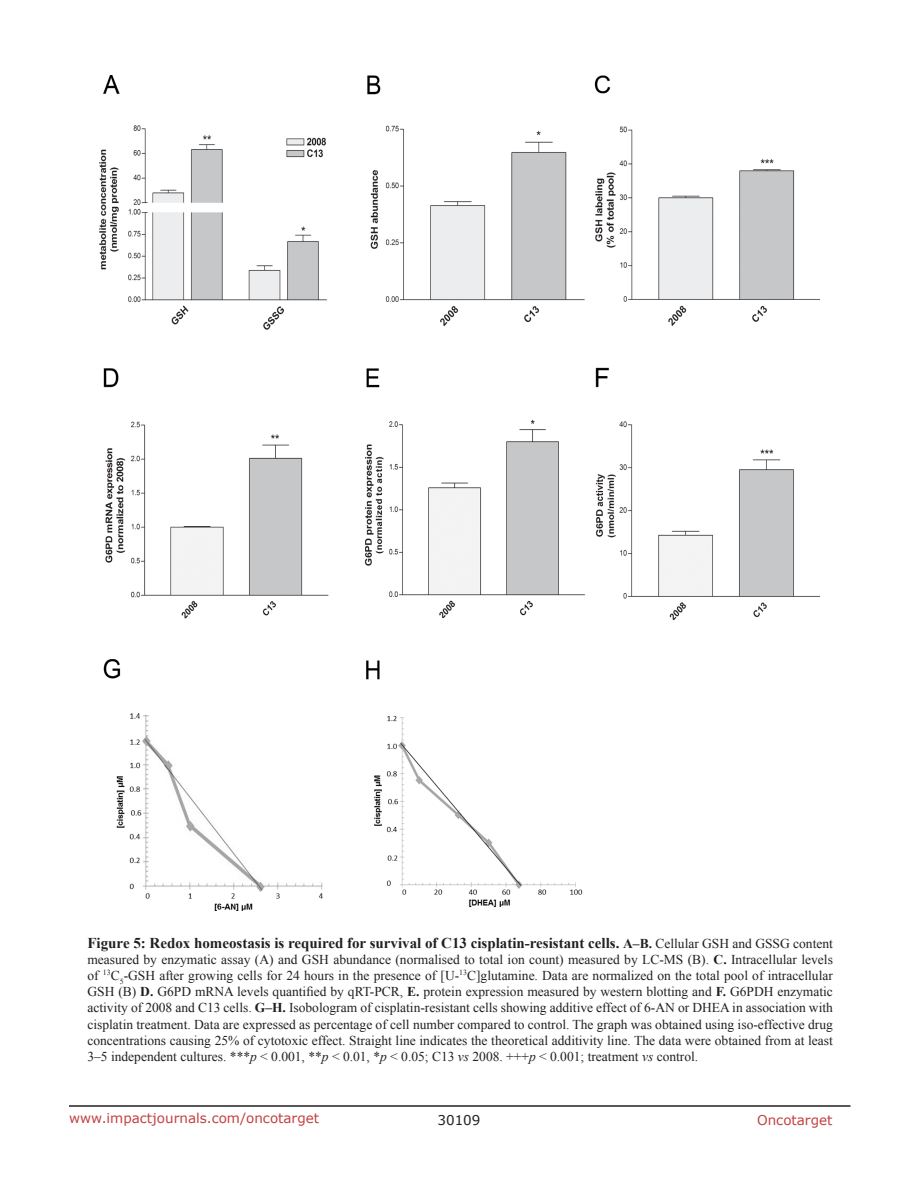
<style>
.page{position:relative;width:918px;height:1188px;background:#fff}
.page>*{position:absolute;margin:0;border:0;box-sizing:border-box;transform-origin:0 0}
.FigureText{font:700 15px "Times New Roman";color:#231f20}
.FigureText-2{font:13.5px/16.2px "Times New Roman";color:#231f20;text-align:justify}
.t1{font:13.5px "Verdana";color:#c24141}
.t2{font:13.5px "Verdana";color:#231f20}
.s1{font-size:13.5px}
.s2{font-weight:400;font-size:13.5px}
.s3{font-weight:700}
.s4{font-style:italic}
</style>
<div class="page">
<hr style="left:69px;top:1105px;width:781px;height:2px;background:#231f20">
<img style="left:99px;top:76px;width:720px;height:834px">
<p class="FigureText" style="left:87px;top:932px;width:747px">Figure 5: Redox homeostasis is required for survival of C13 cisplatin-resistant cells. <span class="s1">A–B.</span> <span class="s2">Cellular GSH and GSSG content</span></p>
<p class="FigureText-2" style="left:87px;top:951px;width:747px">measured by enzymatic assay (A) and GSH abundance (normalised to total ion count) measured by LC-MS (B). <span class="s3">C.</span> Intracellular levels of <sup>13</sup>C<sub>5</sub>-GSH after growing cells for 24 hours in the presence of [U-<sup>13</sup>C]glutamine. Data are normalized on the total pool of intracellular GSH (B) <span class="s3">D.</span> G6PD mRNA levels quantified by qRT-PCR, <span class="s3">E.</span> protein expression measured by western blotting and <span class="s3">F.</span> G6PDH enzymatic activity of 2008 and C13 cells. <span class="s3">G–H.</span> Isobologram of cisplatin-resistant cells showing additive effect of 6-AN or DHEA in association with cisplatin treatment. Data are expressed as percentage of cell number compared to control. The graph was obtained using iso-effective drug concentrations causing 25% of cytotoxic effect. Straight line indicates the theoretical additivity line. The data were obtained from at least 3–5 independent cultures. ***<span class="s4">p</span> &lt; 0.001, **<span class="s4">p</span> &lt; 0.01, *<span class="s4">p</span> &lt; 0.05; C13 <span class="s4">vs</span> 2008. +++<span class="s4">p</span> &lt; 0.001; treatment <span class="s4">vs</span> control.</p>
<p class="t1" style="left:69px;top:1109px;width:252px">www.impactjournals.com/oncotarget</p>
<p class="t2" style="left:438px;top:1111px;width:44px">30109</p>
<p class="t1" style="left:757px;top:1111px;width:77px">Oncotarget</p>
</div>
